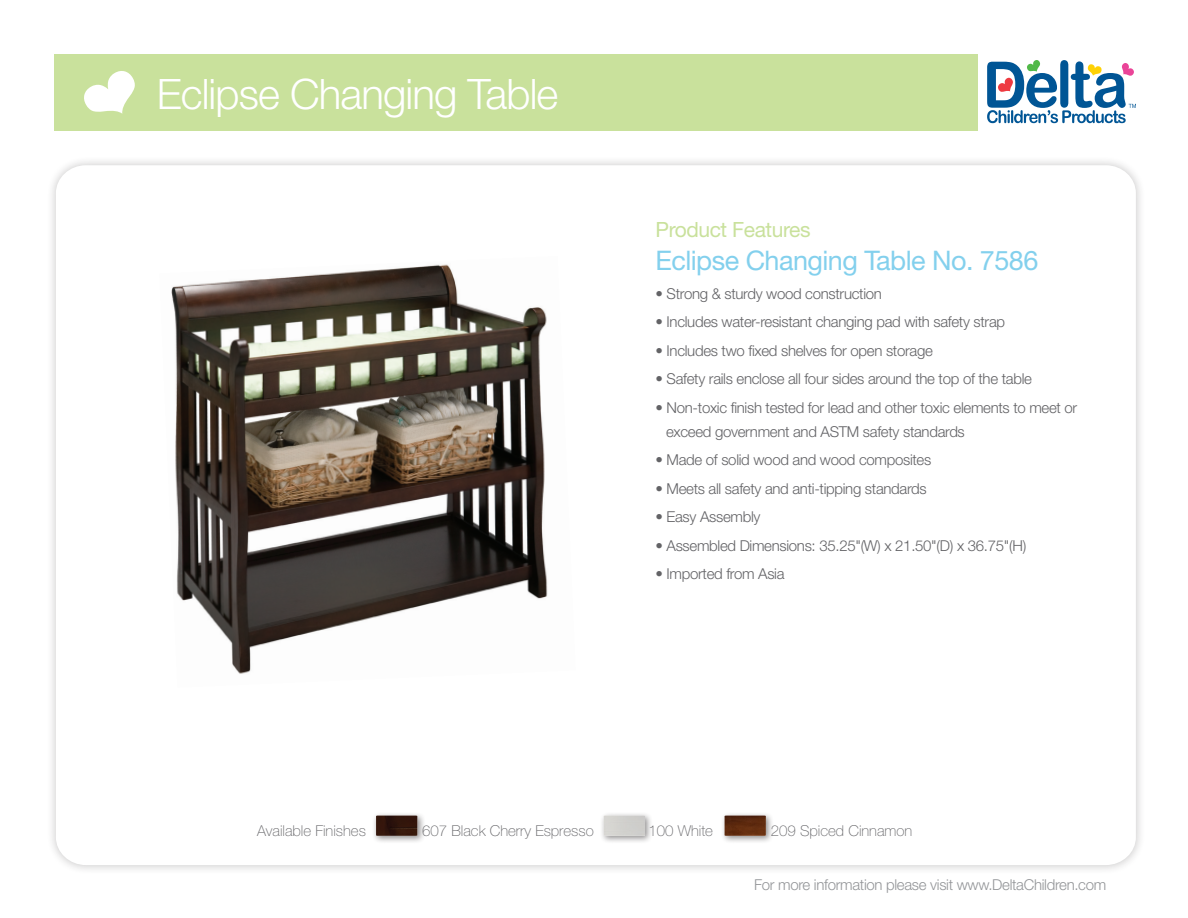
<style>
.page{position:relative;width:1188px;height:918px;background:#fff}
.page>*{position:absolute;margin:0;border:0;box-sizing:border-box;transform-origin:0 0}
.t1{font:300 42px "Helvetica Neue";letter-spacing:-.02em;color:#fff}
.t2{font:27px "Helvetica Neue";letter-spacing:-.02em;color:#83d0ed}
.t3{font:21px "Helvetica Neue";letter-spacing:-.02em;color:#c9e19c}
.t4{font:300 15px/24px "Helvetica Neue";letter-spacing:-.02em;color:#636366}
.t5{font:100 15px "Helvetica Neue";color:#636366}
.t6{font:300 15px "Helvetica Neue";letter-spacing:-.02em;color:#939598}
</style>
<div class="page">
<div style="left:46px;top:156px;width:1100px;height:719px;background:#231f20;opacity:.25"></div>
<div style="left:56px;top:165px;width:1080px;height:700px;background:#fff;border-radius:29px"></div>
<div style="left:54px;top:54px;width:923px;height:77px;background:#c9e19c"></div>
<svg style="left:987px;top:60px;width:149px;height:63px"></svg>
<svg style="left:84px;top:71px;width:51px;height:43px"></svg>
<img style="left:171px;top:264px;width:377px;height:410px">
<div style="left:600px;top:812px;width:53px;height:32px;background:#231f20;opacity:.5"></div>
<img style="left:604px;top:816px;width:41px;height:20px">
<div style="left:372px;top:812px;width:54px;height:32px;background:#231f20;opacity:.5"></div>
<img style="left:376px;top:816px;width:41px;height:20px">
<div style="left:721px;top:812px;width:53px;height:32px;background:#231f20;opacity:.5"></div>
<img style="left:725px;top:816px;width:41px;height:20px">
<h1 class="t1" style="left:157px;top:68px;width:403px">Eclipse Changing Table</h1>
<h3 class="t3" style="left:656px;top:217px;width:157px">Product Features</h3>
<h2 class="t2" style="left:656px;top:245px;width:384px">Eclipse Changing Table No. 7586</h2>
<p class="t4" style="left:656px;top:281px;width:228px">• Strong &amp; sturdy wood construction</p>
<p class="t4" style="left:656px;top:310px;width:351px">• Includes water-resistant changing pad with safety strap</p>
<p class="t4" style="left:656px;top:338px;width:279px">• Includes two fixed shelves for open storage</p>
<p class="t4" style="left:656px;top:367px;width:378px">• Safety rails enclose all four sides around the top of the table</p>
<p class="t4" style="left:666px;top:395px;width:413px;text-indent:-10px">• Non-toxic finish tested for lead and other toxic elements to meet or exceed government and ASTM safety standards</p>
<p class="t4" style="left:656px;top:448px;width:277px">• Made of solid wood and wood composites</p>
<p class="t4" style="left:656px;top:476px;width:273px">• Meets all safety and anti-tipping standards</p>
<p class="t4" style="left:656px;top:505px;width:106px">• Easy Assembly</p>
<p class="t4" style="left:656px;top:533px;width:372px">• Assembled Dimensions: 35.25"(W) x 21.50"(D) x 36.75"(H)</p>
<p class="t4" style="left:656px;top:562px;width:131px">• Imported from Asia</p>
<p class="t5" style="left:257px;top:822px;width:110px">Available Finishes</p>
<p class="t5" style="left:422px;top:822px;width:173px">607 Black Cherry Espresso</p>
<p class="t5" style="left:649px;top:822px;width:66px">100 White</p>
<p class="t5" style="left:771px;top:822px;width:143px">209 Spiced Cinnamon</p>
<p class="t6" style="left:754px;top:876px;width:354px">For more information please visit www.DeltaChildren.com</p>
</div>
